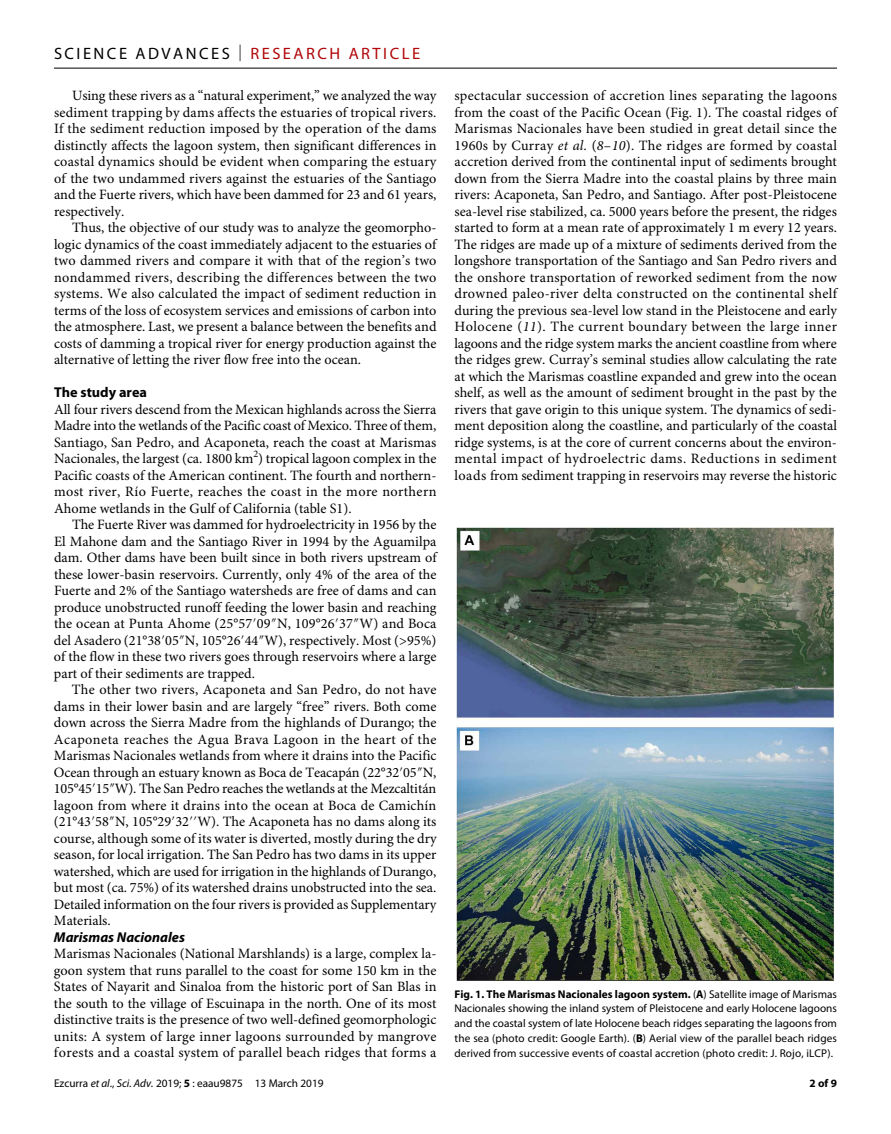
<style>
.page{position:relative;width:891px;height:1134px;background:#fff}
.page>*{position:absolute;margin:0;border:0;box-sizing:border-box;transform-origin:0 0}
.t1{font:16.5px "Myriad Pro";letter-spacing:.15em;color:#000}
.t2{font:14.25px/16.5px "Minion Pro";color:#000;text-align:justify}
.t3{font:italic 700 14.25px "Myriad Pro";color:#000}
.t4{font:700 14.25px "Myriad Pro";color:#000}
.t5{font:11.25px/15px "Myriad Pro";letter-spacing:.01em;color:#000;text-align:justify}
.t6{font:700 11.25px "Myriad Pro";color:#000}
.s1{font-weight:300}
.s2{color:#b10508}
.s3{font-family:"STIX General"}
.s4{font-style:italic}
.s5{font-weight:700}
</style>
<div class="page">
<hr style="left:54px;top:68px;width:783px;height:1px;background:#000">
<img style="left:457px;top:528px;width:378px;height:453px">
<p class="t1" style="left:54px;top:40px;width:368px">SCIENCE ADVANCES <span class="s1">|</span> <span class="s2">RESEARCH ARTICLE</span></p>
<p class="t2" style="left:54px;top:89px;width:384px;text-indent:18px">Using these rivers as a “natural experiment,” we analyzed the way sediment trapping by dams affects the estuaries of tropical rivers.<br>If the sediment reduction imposed by the operation of the dams distinctly affects the lagoon system, then significant differences in coastal dynamics should be evident when comparing the estuary of the two undammed rivers against the estuaries of the Santiago and the Fuerte rivers, which have been dammed for 23 and 61 years, respectively.</p>
<p class="t2" style="left:54px;top:221px;width:384px;text-indent:18px">Thus, the objective of our study was to analyze the geomorpho&shy;logic dynamics of the coast immediately adjacent to the estuaries of two dammed rivers and compare it with that of the region’s two nondammed rivers, describing the differences between the two systems. We also calculated the impact of sediment reduction in terms of the loss of ecosystem services and emissions of carbon into the atmosphere. Last, we present a balance between the benefits and costs of damming a tropical river for energy production against the alternative of letting the river flow free into the ocean.</p>
<p class="t4" style="left:54px;top:381px;width:95px">The study area</p>
<p class="t2" style="left:54px;top:402px;width:384px">All four rivers descend from the Mexican highlands across the Sierra Madre into the wetlands of the Pacific coast of Mexico. Three of them, Santiago, San Pedro, and Acaponeta, reach the coast at Marismas Nacionales, the largest (ca. 1800 km<sup>2</sup>) tropical lagoon complex in the Pacific coasts of the American continent. The fourth and northern&shy;most river, Río Fuerte, reaches the coast in the more northern Ahome wetlands in the Gulf of California (table S1).</p>
<p class="t2" style="left:54px;top:518px;width:384px;text-indent:18px">The Fuerte River was dammed for hydroelectricity in 1956 by the El Mahone dam and the Santiago River in 1994 by the Aguamilpa dam. Other dams have been built since in both rivers upstream of these lower-basin reservoirs. Currently, only 4% of the area of the Fuerte and 2% of the Santiago watersheds are free of dams and can produce unobstructed runoff feeding the lower basin and reaching the ocean at Punta Ahome (25°57<span class="s3">′</span>09″N, 109°26<span class="s3">′</span>37″W) and Boca del Asadero (21°38<span class="s3">′</span>05″N, 105°26<span class="s3">′</span>44″W), respectively. Most (&gt;95%) of the flow in these two rivers goes through reservoirs where a large part of their sediments are trapped.</p>
<p class="t2" style="left:54px;top:683px;width:384px;text-indent:18px">The other two rivers, Acaponeta and San Pedro, do not have dams in their lower basin and are largely “free” rivers. Both come down across the Sierra Madre from the highlands of Durango; the Acaponeta reaches the Agua Brava Lagoon in the heart of the Marismas Nacionales wetlands from where it drains into the Pacific Ocean through an estuary known as Boca de Teacapán (22°32<span class="s3">′</span>05″N, 105°45<span class="s3">′</span>15″W). The San Pedro reaches the wetlands at the Mezcaltitán lagoon from where it drains into the ocean at Boca de Camichín (21°43<span class="s3">′</span>58″N, 105°29<span class="s3">′</span>32<span class="s3">′′</span>W). The Acaponeta has no dams along its course, although some of its water is diverted, mostly during the dry season, for local irrigation. The San Pedro has two dams in its upper watershed, which are used for irrigation in the highlands of Durango, but most (ca. 75%) of its watershed drains unobstructed into the sea.<br>Detailed information on the four rivers is provided as Supplementary Materials.</p>
<p class="t3" style="left:54px;top:928px;width:132px">Marismas Nacionales</p>
<p class="t2" style="left:54px;top:947px;width:384px">Marismas Nacionales (National Marshlands) is a large, complex la&shy;goon system that runs parallel to the coast for some 150 km in the States of Nayarit and Sinaloa from the historic port of San Blas in the south to the village of Escuinapa in the north. One of its most distinctive traits is the presence of two well-defined geomorphologic units: A system of large inner lagoons surrounded by mangrove forests and a coastal system of parallel beach ridges that forms a</p>
<p class="t5" style="left:54px;top:1076px;width:271px">Ezcurra <span class="s4">et al</span>., <span class="s4">Sci. Adv.</span> 2019; <span class="s5">5</span> : eaau9875 13 March 2019</p>
<p class="t2" style="left:454px;top:89px;width:384px">spectacular succession of accretion lines separating the lagoons from the coast of the Pacific Ocean (Fig. 1). The coastal ridges of Marismas Nacionales have been studied in great detail since the 1960s by Curray <span class="s4">et al.</span> (<span class="s4">8</span>–<span class="s4">10</span>). The ridges are formed by coastal accretion derived from the continental input of sediments brought down from the Sierra Madre into the coastal plains by three main rivers: Acaponeta, San Pedro, and Santiago. After post-Pleistocene sea-level rise stabilized, ca. 5000 years before the present, the ridges started to form at a mean rate of approximately 1 m every 12 years.<br>The ridges are made up of a mixture of sediments derived from the longshore transportation of the Santiago and San Pedro rivers and the onshore transportation of reworked sediment from the now drowned paleo-river delta constructed on the continental shelf during the previous sea-level low stand in the Pleistocene and early Holocene (<span class="s4">11</span>). The current boundary between the large inner lagoons and the ridge system marks the ancient coastline from where the ridges grew. Curray’s seminal studies allow calculating the rate at which the Marismas coastline expanded and grew into the ocean shelf, as well as the amount of sediment brought in the past by the rivers that gave origin to this unique system. The dynamics of sedi&shy;ment deposition along the coastline, and particularly of the coastal ridge systems, is at the core of current concerns about the environ&shy;mental impact of hydroelectric dams. Reductions in sediment loads from sediment trapping in reservoirs may reverse the historic</p>
<p class="t5" style="left:454px;top:986px;width:384px"><span class="s5">Fig. 1. The Marismas Nacionales lagoon system.</span> (<span class="s5">A</span>) Satellite image of Marismas Nacionales showing the inland system of Pleistocene and early Holocene lagoons and the coastal system of late Holocene beach ridges separating the lagoons from the sea (photo credit: Google Earth). (<span class="s5">B</span>) Aerial view of the parallel beach ridges derived from successive events of coastal accretion (photo credit: J. Rojo, iLCP).</p>
<p class="t6" style="left:810px;top:1074px;width:29px">2 of 9</p>
</div>
